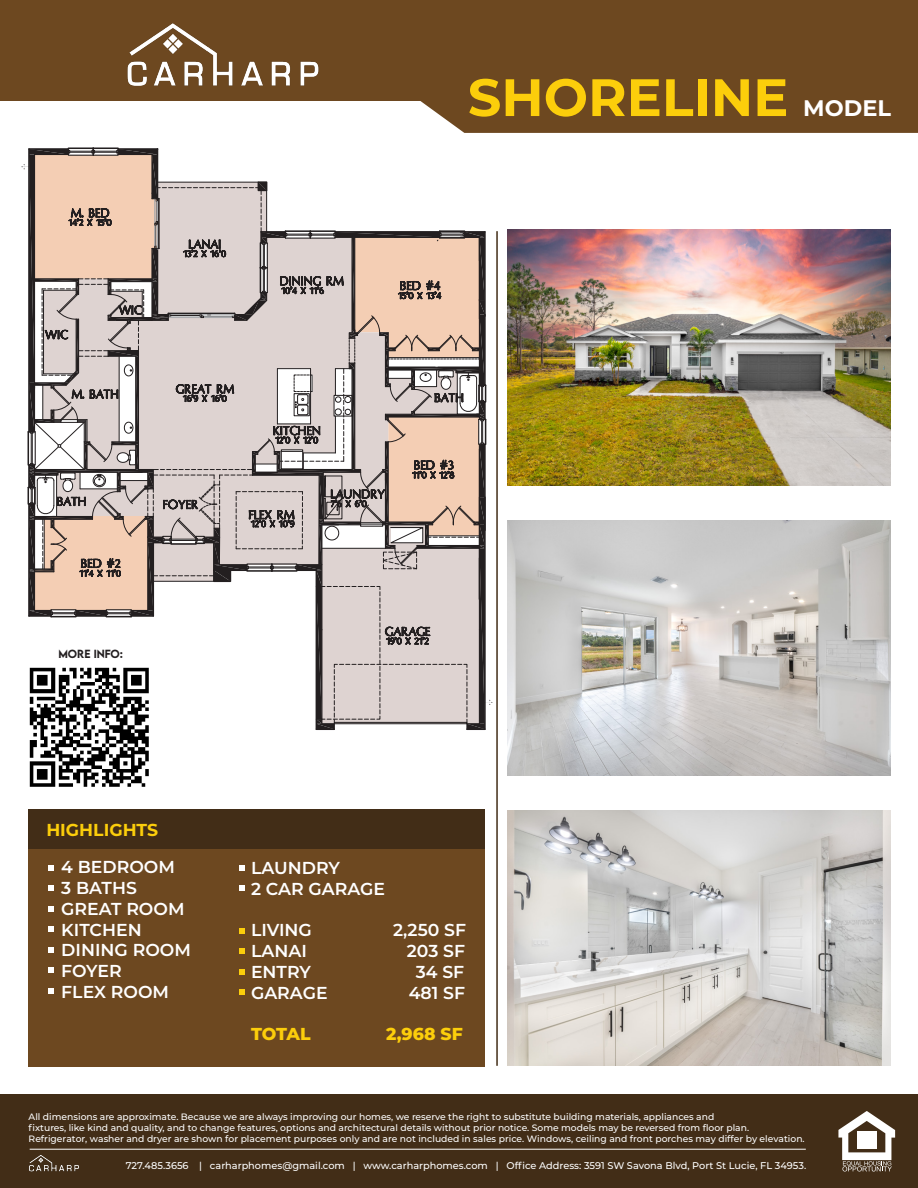
<style>
.page{position:relative;width:918px;height:1188px;background:#fff}
.page>*{position:absolute;margin:0;border:0;box-sizing:border-box;transform-origin:0 0}
.t1{font:700 52.5px "Montserrat";color:#fcce0b}
.t2{font:700 22.5px "Montserrat";color:#fff}
.t3{font:600 17.25px/20.7px "Montserrat";color:#fff}
.t4{font:800 17.25px "Montserrat";color:#fcce0b}
.t5{font:700 17.25px "Montserrat";color:#fcce0b}
.t6{font:500 10.5px "LEMONMILK";color:#231f20}
.t7{font:500 9.75px "Montserrat";color:#fff}
.t8{font:500 9.15px/11.1px "Montserrat";color:#fff}
</style>
<div class="page">
<div style="left:0;top:0;width:918px;height:101px;background:#6d4820"></div>
<svg style="left:420px;top:101px;width:498px;height:32px;background:#74512b"></svg>
<svg style="left:22px;top:147px;width:471px;height:583px"></svg>
<div style="left:29px;top:810px;width:456px;height:256px;background:#6d4820"></div>
<div style="left:29px;top:810px;width:456px;height:39px;background:#422d17"></div>
<svg style="left:48px;top:865px;width:6px;height:6px"></svg>
<svg style="left:239px;top:865px;width:5px;height:6px"></svg>
<svg style="left:239px;top:885px;width:5px;height:6px"></svg>
<svg style="left:239px;top:928px;width:5px;height:6px"></svg>
<svg style="left:239px;top:948px;width:5px;height:6px"></svg>
<svg style="left:239px;top:969px;width:5px;height:6px"></svg>
<svg style="left:239px;top:989px;width:5px;height:6px"></svg>
<svg style="left:48px;top:885px;width:6px;height:6px"></svg>
<svg style="left:48px;top:906px;width:6px;height:6px"></svg>
<svg style="left:48px;top:926px;width:6px;height:6px"></svg>
<svg style="left:48px;top:947px;width:6px;height:6px"></svg>
<svg style="left:48px;top:967px;width:6px;height:6px"></svg>
<svg style="left:48px;top:988px;width:6px;height:6px"></svg>
<img style="left:127px;top:23px;width:192px;height:63px">
<img style="left:508px;top:230px;width:383px;height:255px">
<img style="left:508px;top:520px;width:383px;height:255px">
<img style="left:508px;top:810px;width:383px;height:256px">
<hr style="left:496px;top:231px;width:2px;height:835px;background:#422d17">
<img style="left:22px;top:654px;width:141px;height:133px">
<div style="left:0;top:1095px;width:918px;height:93px;background:#422d17"></div>
<hr style="left:30px;top:1149px;width:776px;height:1px;background:#fff">
<img style="left:29px;top:1155px;width:50px;height:17px">
<svg style="left:838px;top:1111px;width:58px;height:60px"></svg>
<h1 class="t1" style="left:468px;top:60px;width:322px">SHORELINE</h1>
<h2 class="t2" style="left:803px;top:92px;width:89px">MODEL</h2>
<p class="t6" style="left:58px;top:647px;width:66px">MORE INFO:</p>
<h3 class="t5" style="left:46px;top:818px;width:113px">HIGHLIGHTS</h3>
<h3 class="t3" style="left:61px;top:856px;width:131px">4 BEDROOM<br>3 BATHS<br>GREAT ROOM<br>KITCHEN<br>DINING ROOM<br>FOYER<br>FLEX ROOM</h3>
<h3 class="t3" style="left:251px;top:857px;width:136px">LAUNDRY<br>2 CAR GARAGE</h3>
<h3 class="t3" style="left:251px;top:919px;width:62px">LIVING</h3>
<h3 class="t3" style="left:393px;top:919px;width:75px">2,250 SF</h3>
<h3 class="t3" style="left:251px;top:940px;width:57px">LANAI</h3>
<h3 class="t3" style="left:407px;top:940px;width:60px">203 SF</h3>
<h3 class="t3" style="left:251px;top:961px;width:61px">ENTRY</h3>
<h3 class="t3" style="left:416px;top:961px;width:50px">34 SF</h3>
<h3 class="t3" style="left:251px;top:981px;width:78px">GARAGE</h3>
<h3 class="t3" style="left:409px;top:981px;width:58px">481 SF</h3>
<h3 class="t4" style="left:251px;top:1021px;width:61px">TOTAL</h3>
<h3 class="t4" style="left:386px;top:1021px;width:78px">2,968 SF</h3>
<p class="t8" style="left:29px;top:1110px;width:778px">All dimensions are approximate. Because we are always improving our homes, we reserve the right to substitute building materials, appliances and<br>fixtures, like kind and quality, and to change features, options and architectural details without prior notice. Some models may be reversed from floor plan.<br>Refrigerator, washer and dryer are shown for placement purposes only and are not included in sales price. Windows, ceiling and front porches may differ by elevation.</p>
<p class="t7" style="left:126px;top:1159px;width:682px">727.485.3656 | carharphomes@gmail.com | www.carharphomes.com | Office Address: 3591 SW Savona Blvd, Port St Lucie, FL 34953.</p>
</div>
